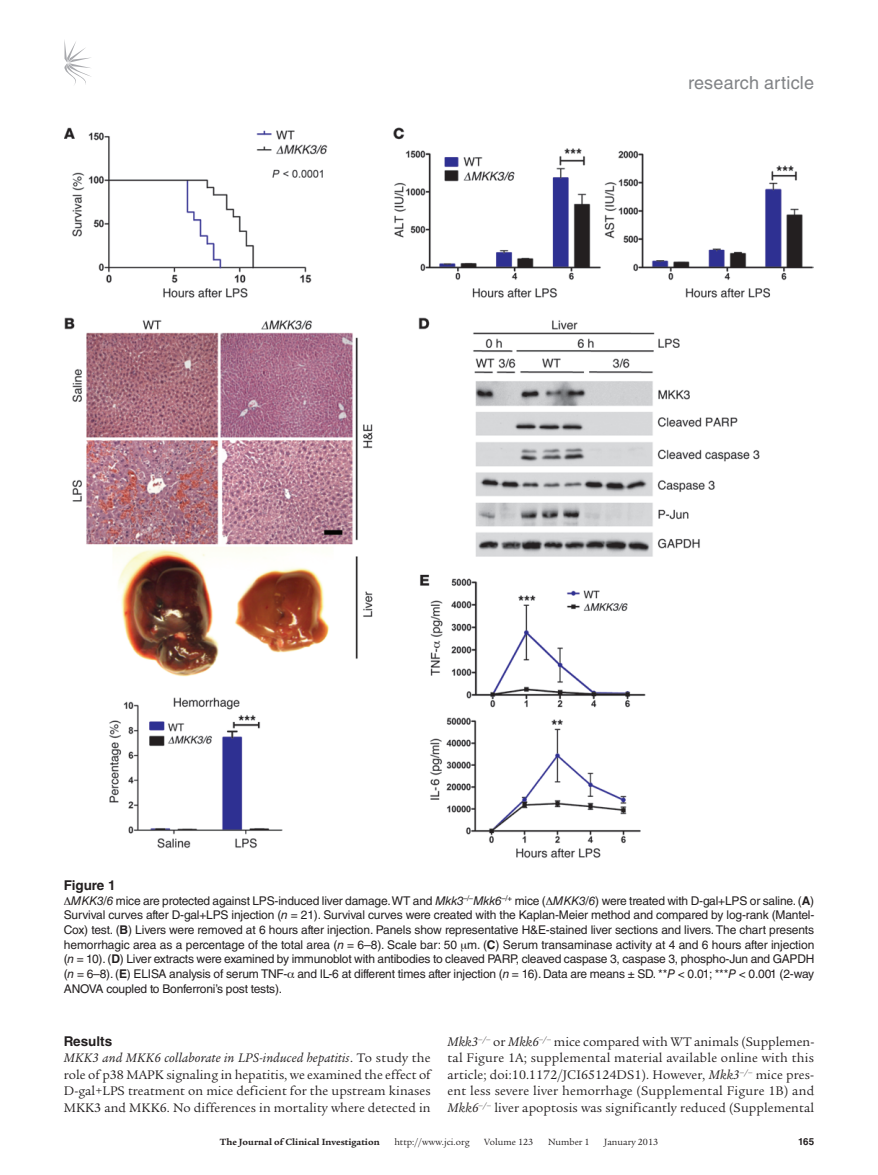
<style>
.page{position:relative;width:878px;height:1175px;background:#fff}
.page>*{position:absolute;margin:0;border:0;box-sizing:border-box;transform-origin:0 0}
.t1{font:18px "Helvetica LT Std";letter-spacing:.01em;color:#808285}
.t2{font:13.5px/16.5px "Legacy Serif Std";letter-spacing:.01em;color:#231f20;text-align:justify}
.t3{font:700 13.5px "Helvetica LT Std";color:#231f20}
.t4{font:12px/14.7px "Helvetica LT Std";letter-spacing:-.015em;color:#231f20;text-align:justify}
.t5{font:9.75px "Legacy Serif Std";color:#231f20}
.t6{font:700 9.75px "Legacy Serif Std";color:#231f20}
.t7{font:700 9.75px "Helvetica LT Std";color:#231f20}
.s1{font-style:italic}
.s2{font-weight:700}
</style>
<div class="page">
<svg style="left:64px;top:40px;width:27px;height:45px"></svg>
<img style="left:64px;top:127px;width:749px;height:731px">
<h1 class="t1" style="left:688px;top:73px;width:127px">research article</h1>
<p class="t3" style="left:64px;top:877px;width:53px">Figure 1</p>
<p class="t4" style="left:64px;top:893px;width:752px;text-indent:7px"><span class="s1">MKK3/6</span> mice are protected against LPS-induced liver damage. WT and <span class="s1">Mkk3</span><sup>–/–</sup><span class="s1">Mkk6</span><sup>–/+</sup> mice ( <span class="s1">MKK3/6</span>) were treated with D-gal+LPS or saline. (<span class="s2">A</span>)<br>Survival curves after D-gal+LPS injection (<span class="s1">n</span> = 21). Survival curves were created with the Kaplan-Meier method and compared by log-rank (Mantel-Cox) test. (<span class="s2">B</span>) Livers were removed at 6 hours after injection. Panels show representative H&amp;E-stained liver sections and livers. The chart presents hemorrhagic area as a percentage of the total area (<span class="s1">n</span> = 6–8). Scale bar: 50 m. (<span class="s2">C</span>) Serum transaminase activity at 4 and 6 hours after injection (<span class="s1">n</span> = 10). (<span class="s2">D</span>) Liver extracts were examined by immunoblot with antibodies to cleaved PARP, cleaved caspase 3, caspase 3, phospho-Jun and GAPDH (<span class="s1">n</span> = 6–8). (<span class="s2">E</span>) ELISA analysis of serum TNF- and IL-6 at different times after injection (<span class="s1">n</span> = 16). Data are means ± SD. **<span class="s1">P</span> &lt; 0.01; ***<span class="s1">P</span> &lt; 0.001 (2-way ANOVA coupled to Bonferroni’s post tests).</p>
<p class="t3" style="left:64px;top:1032px;width:50px">Results</p>
<p class="t2" style="left:64px;top:1049px;width:368px"><span class="s1">MKK3 and MKK6 collaborate in LPS-induced hepatitis</span>. To study the role of p38 MAPK signaling in hepatitis, we examined the effect of D-gal+LPS treatment on mice deficient for the upstream kinases MKK3 and MKK6. No differences in mortality where detected in</p>
<p class="t2" style="left:447px;top:1033px;width:368px"><span class="s1">Mkk3</span><sup>–/–</sup> or <span class="s1">Mkk6</span><sup>–/–</sup> mice compared with WT animals (Supplemen&shy;tal Figure 1A; supplemental material available online with this article; doi:10.1172/JCI65124DS1). However, <span class="s1">Mkk3</span><sup>–/–</sup> mice pres&shy;ent less severe liver hemorrhage (Supplemental Figure 1B) and <span class="s1">Mkk6</span><sup>–/–</sup> liver apoptosis was significantly reduced (Supplemental</p>
<p class="t6" style="left:220px;top:1135px;width:161px">The Journal of Clinical Investigation</p>
<p class="t5" style="left:394px;top:1136px;width:77px">http://www.jci.org</p>
<p class="t5" style="left:484px;top:1136px;width:50px">Volume 123</p>
<p class="t5" style="left:548px;top:1136px;width:43px">Number 1</p>
<p class="t5" style="left:604px;top:1136px;width:55px">January 2013</p>
<p class="t7" style="left:798px;top:1135px;width:17px">165</p>
</div>
